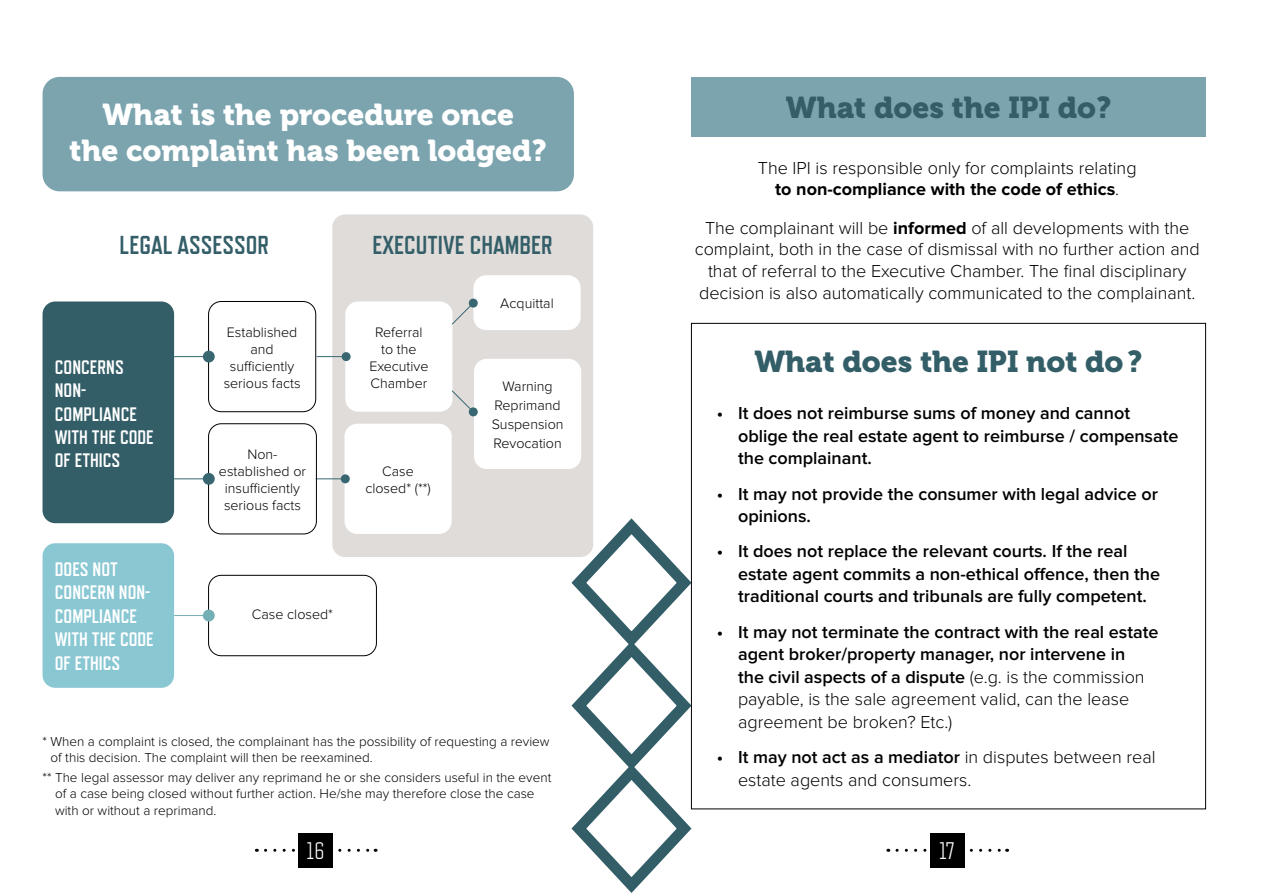
<style>
.page{position:relative;width:1263px;height:893px;background:#fff}
.page>*{position:absolute;margin:0;border:0;box-sizing:border-box;transform-origin:0 0}
.t1{font:30px/36px "Museo 900";color:#fff;text-align:center}
.t2{font:30px "Museo 900";color:#335e68}
.t3{font:700 25.95px "Refrigerator Deluxe";color:#335e68}
.t4{font:300 24px "Refrigerator Deluxe";color:#fff}
.t5{font:700 19.5px/23.4px "Refrigerator Deluxe";color:#fff}
.t6{font:600 18px/22.5px "Proxima Nova";color:#000}
.t7{font:300 18px/21.6px "Proxima Nova";color:#000;text-align:center}
.t8{font:300 14.25px/17.1px "Proxima Nova";color:#000;text-align:center}
.t9{font:300 13.5px/16.2px "Proxima Nova";color:#000}
.s1{font-weight:700}
.s2{font-weight:300}
.s3{font-weight:600}
</style>
<div class="page">
<svg style="left:897px;top:849px;width:110px;height:3px"></svg>
<svg style="left:265px;top:849px;width:111px;height:3px"></svg>
<div style="left:299px;top:833px;width:34px;height:34px;background:#000"></div>
<div style="left:930px;top:833px;width:34px;height:34px;background:#000"></div>
<svg style="left:571px;top:517px;width:122px;height:376px"></svg>
<div style="left:692px;top:77px;width:514px;height:59px;background:#7ca4af"></div>
<div style="left:43px;top:301px;width:131px;height:222px;background:#335e68;border-radius:13px"></div>
<div style="left:332px;top:214px;width:261px;height:343px;background:#e0dcda;border-radius:13px"></div>
<div style="left:208px;top:301px;width:108px;height:111px;border:1px solid #000;border-radius:13px"></div>
<div style="left:345px;top:301px;width:107px;height:111px;background:#fff;border-radius:13px"></div>
<div style="left:473px;top:275px;width:108px;height:55px;background:#fff;border-radius:13px"></div>
<div style="left:43px;top:77px;width:531px;height:114px;background:#7ca4af;border-radius:17px"></div>
<svg style="left:317px;top:356px;width:25px;height:1px"></svg>
<div style="left:342px;top:352px;width:9px;height:9px;background:#386771;border-radius:50%"></div>
<div style="left:43px;top:543px;width:131px;height:145px;background:#89c7d3;border-radius:13px"></div>
<div style="left:208px;top:575px;width:169px;height:81px;border:1px solid #000;border-radius:13px"></div>
<div style="left:344px;top:424px;width:108px;height:110px;background:#fff;border-radius:13px"></div>
<div style="left:474px;top:359px;width:107px;height:110px;background:#fff;border-radius:13px"></div>
<svg style="left:317px;top:478px;width:24px;height:1px"></svg>
<div style="left:341px;top:474px;width:9px;height:9px;background:#386771;border-radius:50%"></div>
<div style="left:208px;top:424px;width:109px;height:110px;border:1px solid #000;border-radius:13px"></div>
<svg style="left:451px;top:298px;width:27px;height:27px"></svg>
<svg style="left:451px;top:390px;width:27px;height:27px"></svg>
<hr style="left:174px;top:356px;width:35px;height:1px;background:#386771">
<div style="left:203px;top:351px;width:12px;height:12px;background:#386771;border-radius:50%"></div>
<hr style="left:174px;top:478px;width:35px;height:1px;background:#386771">
<div style="left:203px;top:473px;width:12px;height:12px;background:#386771;border-radius:50%"></div>
<hr style="left:174px;top:615px;width:35px;height:1px;background:#75afb6">
<div style="left:203px;top:610px;width:12px;height:11px;background:#75afb6;border-radius:50%"></div>
<h1 class="t1" style="left:70px;top:96px;width:479px">What is the procedure once<br>the complaint has been lodged?</h1>
<h2 class="t3" style="left:120px;top:230px;width:151px">LEGAL ASSESSOR</h2>
<h2 class="t3" style="left:373px;top:230px;width:182px">EXECUTIVE CHAMBER</h2>
<p class="t5" style="left:55px;top:355px;width:101px">CONCERNS<br>NON-<br>COMPLIANCE<br>WITH THE CODE<br>OF ETHICS</p>
<p class="t5" style="left:55px;top:557px;width:101px">DOES NOT<br>CONCERN NON-<br>COMPLIANCE<br>WITH THE CODE<br>OF ETHICS</p>
<p class="t8" style="left:224px;top:323px;width:78px">Established and sufficiently serious facts</p>
<p class="t8" style="left:369px;top:323px;width:61px">Referral to the<br>Executive<br>Chamber</p>
<p class="t8" style="left:219px;top:446px;width:88px">Non&shy;established or insufficiently serious facts</p>
<p class="t8" style="left:365px;top:463px;width:67px">Case closed* (**)</p>
<p class="t8" style="left:252px;top:606px;width:83px">Case closed*</p>
<p class="t8" style="left:500px;top:295px;width:55px">Acquittal</p>
<p class="t8" style="left:492px;top:376px;width:73px;line-height:19.2px">Warning<br>Reprimand<br>Suspension<br>Revocation</p>
<p class="t9" style="left:51px;top:733px;width:500px;text-indent:-8px">* When a complaint is closed, the complainant has the possibility of requesting a review of this decision. The complaint will then be reexamined.</p>
<p class="t9" style="left:55px;top:770px;width:498px;text-indent:-13px">** The legal assessor may deliver any reprimand he or she considers useful in the event of a case being closed without further action. He/she may therefore close the case with or without a reprimand.</p>
<h1 class="t2" style="left:786px;top:90px;width:327px">What does the IPI do?</h1>
<p class="t7" style="left:758px;top:157px;width:380px">The IPI is responsible only for complaints relating <span class="s1">to non-compliance with the code of ethics</span>.</p>
<p class="t7" style="left:695px;top:217px;width:506px">The complainant will be <span class="s1">informed</span> of all developments with the complaint, both in the case of dismissal with no further action and that of referral to the Executive Chamber. The final disciplinary decision is also automatically communicated to the complainant.</p>
<h1 class="t2" style="left:754px;top:345px;width:390px">What does the IPI not do?</h1>
<p class="t6" style="left:738px;top:402px;width:442px;text-indent:-21px">• It does not reimburse sums of money and cannot oblige the real estate agent to reimburse / compensate the complainant.</p>
<p class="t6" style="left:738px;top:483px;width:421px;text-indent:-21px">• It may not provide the consumer with legal advice or opinions.</p>
<p class="t6" style="left:738px;top:540px;width:424px;text-indent:-21px">• It does not replace the relevant courts. If the real estate agent commits a non-ethical offence, then the traditional courts and tribunals are fully competent.</p>
<p class="t6" style="left:738px;top:621px;width:422px;text-indent:-21px">• It may not terminate the contract with the real estate agent broker/property manager, nor intervene in<br>the civil aspects of a dispute <span class="s2">(e.g. is the commission payable, is the sale agreement valid, can the lease agreement be broken? Etc.)</span></p>
<p class="t7" style="left:738px;top:746px;width:419px;line-height:22.5px;text-align:left;text-indent:-21px"><span class="s3">• It may not act as a mediator</span> in disputes between real estate agents and consumers.</p>
<h3 class="t4" style="left:307px;top:837px;width:19px">16</h3>
<h3 class="t4" style="left:939px;top:837px;width:17px">17</h3>
</div>
